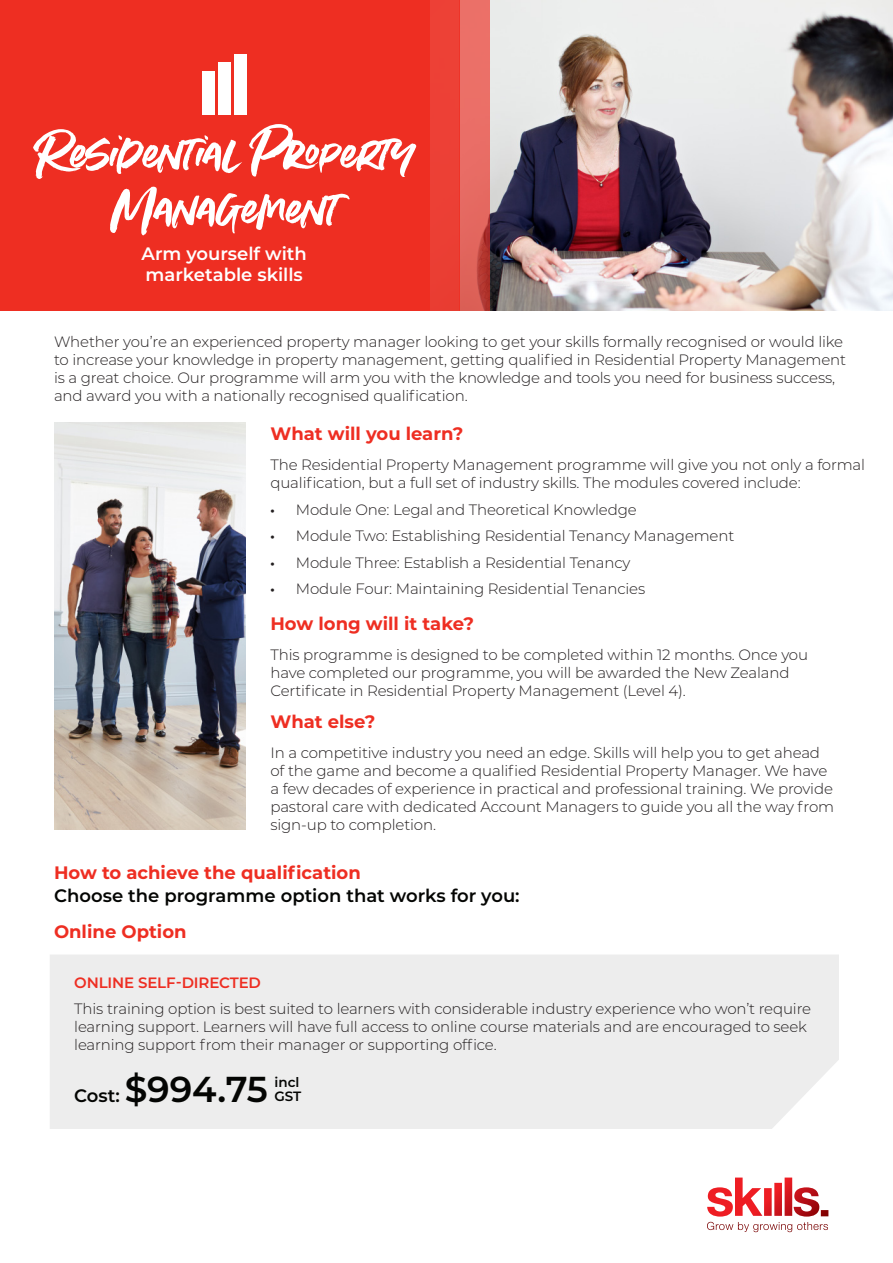
<style>
.page{position:relative;width:893px;height:1263px;background:#fff}
.page>*{position:absolute;margin:0;border:0;box-sizing:border-box;transform-origin:0 0}
.Paragraph_Main_Heade{font:75px/55.5px "Summer Loving Solid";color:#fff;text-align:center}
.t1{font:600 36px "Montserrat";color:#040503}
.Body{font:700 18px "Montserrat";color:#ee2e22}
.t2{font:600 18px "Montserrat";color:#040503}
.Body-2{font:600 18px/21.6px "Montserrat";color:#fff}
.Body-3{font:300 15px/18px "Montserrat";letter-spacing:-.01em;color:#231f20}
.t3{font:600 15px "Montserrat";letter-spacing:-.01em;color:#ee2e22}
.t4{font:600 13.5px/13.5px "Montserrat";color:#040503}
.s1{font-family:"Myriad Pro";font-weight:400}
.s2{font-size:18px}
</style>
<div class="page">
<img style="left:489px;top:0;width:404px;height:310px">
<img style="left:54px;top:422px;width:192px;height:408px">
<div style="left:0;top:0;width:429px;height:310px;background:#ee2e22"></div>
<div style="left:429px;top:0;width:30px;height:310px;background:#ec4036"></div>
<svg style="left:459px;top:0;width:30px;height:310px;background:#e3635b"></svg>
<div style="left:202px;top:71px;width:12px;height:43px;background:#fff"></div>
<div style="left:218px;top:62px;width:12px;height:52px;background:#fff"></div>
<div style="left:234px;top:54px;width:12px;height:60px;background:#fff"></div>
<div style="left:50px;top:955px;width:789px;height:174px;background:#ededed"></div>
<svg style="left:707px;top:1177px;width:121px;height:39px"></svg>
<svg style="left:707px;top:1222px;width:121px;height:10px"></svg>
<p class="Paragraph_Main_Heade" style="left:34px;top:121px;width:382px">Residential Property<br>Management</p>
<p class="Body-2" style="left:142px;top:242px;width:167px">Arm yourself with marketable skills</p>
<p class="Body-3" style="left:54px;top:332px;width:794px">Whether you’re an experienced property manager looking to get your skills formally recognised or would like to increase your knowledge in property management, getting qualified in Residential Property Management is a great choice. Our programme will arm you with the knowledge and tools you need for business success, and award you with a nationally recognised qualification.</p>
<p class="Body" style="left:270px;top:421px;width:194px">What will you learn?</p>
<p class="Body-3" style="left:270px;top:455px;width:596px">The Residential Property Management programme will give you not only a formal qualification, but a full set of industry skills. The modules covered include:</p>
<p class="Body-3" style="left:270px;top:500px;width:368px"><span class="s1">•</span> Module One: Legal and Theoretical Knowledge</p>
<p class="Body-3" style="left:270px;top:526px;width:465px"><span class="s1">•</span> Module Two: Establishing Residential Tenancy Management</p>
<p class="Body-3" style="left:270px;top:553px;width:361px"><span class="s1">•</span> Module Three: Establish a Residential Tenancy</p>
<p class="Body-3" style="left:270px;top:579px;width:376px"><span class="s1">•</span> Module Four: Maintaining Residential Tenancies</p>
<p class="Body" style="left:270px;top:610px;width:205px">How long will it take?</p>
<p class="Body-3" style="left:270px;top:645px;width:539px">This programme is designed to be completed within 12 months. Once you have completed our programme, you will be awarded the New Zealand<br>Certificate in Residential Property Management (Level 4).</p>
<p class="Body" style="left:270px;top:709px;width:106px">What else?</p>
<p class="Body-3" style="left:270px;top:743px;width:565px">In a competitive industry you need an edge. Skills will help you to get ahead of the game and become a qualified Residential Property Manager. We have a few decades of experience in practical and professional training. We provide pastoral care with dedicated Account Managers to guide you all the way from sign-up to completion.</p>
<p class="Body" style="left:54px;top:859px;width:308px">How to achieve the qualification</p>
<p class="t2" style="left:54px;top:883px;width:467px">Choose the programme option that works for you:</p>
<p class="Body" style="left:54px;top:919px;width:134px">Online Option</p>
<p class="t3" style="left:74px;top:972px;width:188px">ONLINE SELF-DIRECTED</p>
<p class="Body-3" style="left:74px;top:999px;width:738px">This training option is best suited to learners with considerable industry experience who won’t require learning support. Learners will have full access to online course materials and are encouraged to seek learning support from their manager or supporting office.</p>
<p class="t1" style="left:74px;top:1064px;width:195px"><span class="s2">Cost:</span> $994.75</p>
<p class="t4" style="left:274px;top:1075px;width:28px">incl<br>GST</p>
</div>
